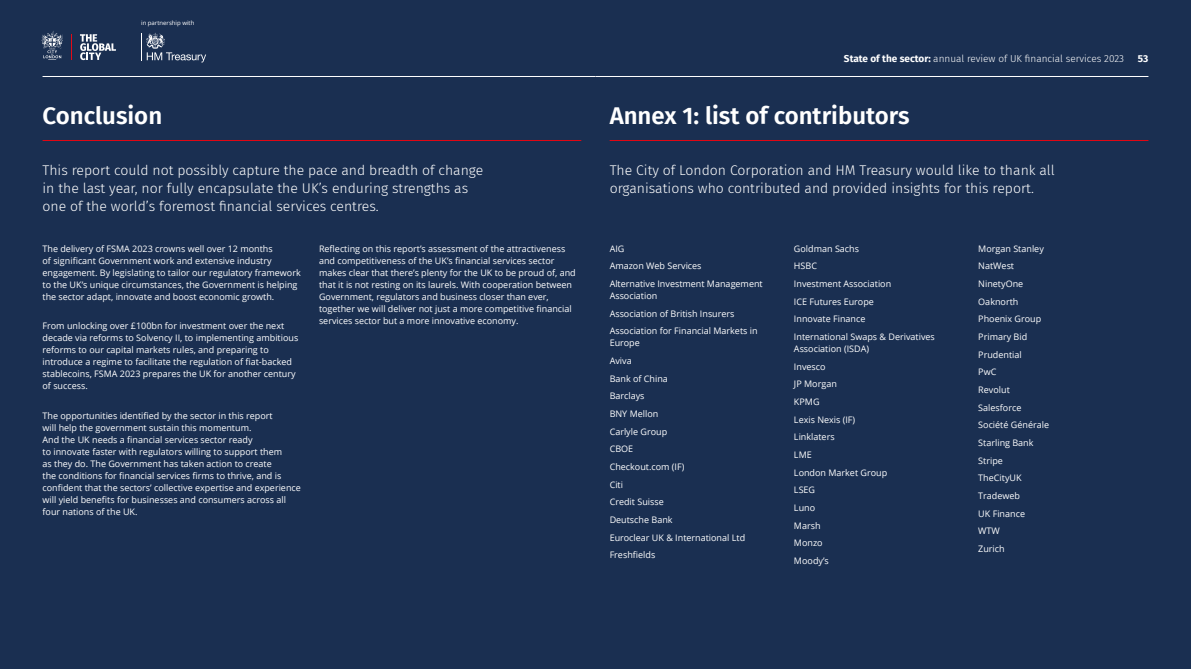
<style>
.page{position:relative;width:1191px;height:669px;background:#fff}
.page>*{position:absolute;margin:0;border:0;box-sizing:border-box;transform-origin:0 0}
.t1{font:600 24px "Fira Sans";color:#fff}
.t2{font:300 14px/18px "Fira Sans";color:#fff}
.t3{font:300 10px "Fira Sans";color:#fff}
.t4{font:700 10px "Fira Sans";color:#fff}
.t5{font:9px/17.7px "Open Sans";color:#fff}
.t6{font:6px "Open Sans";color:#fff}
.s1{font-weight:700}
</style>
<div class="page">
<div style="left:0;top:0;width:595px;height:669px;background:#1a2f51"></div>
<div style="left:595px;top:0;width:596px;height:669px;background:#1a2f51"></div>
<hr style="left:43px;top:76px;width:552px;height:1px;background:#fff">
<hr style="left:595px;top:76px;width:553px;height:1px;background:#fff">
<svg style="left:41px;top:31px;width:22px;height:29px"></svg>
<svg style="left:80px;top:34px;width:36px;height:26px"></svg>
<svg style="left:71px;top:34px;width:1px;height:26px"></svg>
<svg style="left:141px;top:33px;width:65px;height:30px"></svg>
<hr style="left:43px;top:140px;width:538px;height:1px;background:#e30613">
<hr style="left:609px;top:140px;width:539px;height:1px;background:#e30613">
<p class="t6" style="left:141px;top:19px;width:55px">in partnership with</p>
<h1 class="t1" style="left:43px;top:96px;width:121px">Conclusion</h1>
<h2 class="t2" style="left:43px;top:161px;width:442px">This report could not possibly capture the pace and breadth of change in the last year, nor fully encapsulate the UK’s enduring strengths as one of the world’s foremost financial services centres.</h2>
<p class="t5" style="left:43px;top:242px;width:260px;line-height:12px">The delivery of FSMA 2023 crowns well over 12 months<br>of significant Government work and extensive industry engagement. By legislating to tailor our regulatory framework to the UK’s unique circumstances, the Government is helping the sector adapt, innovate and boost economic growth.</p>
<p class="t5" style="left:43px;top:320px;width:257px;line-height:12px">From unlocking over £100bn for investment over the next decade via reforms to Solvency II, to implementing ambitious reforms to our capital markets rules, and preparing to introduce a regime to facilitate the regulation of fiat-backed stablecoins, FSMA 2023 prepares the UK for another century of success.</p>
<p class="t5" style="left:43px;top:409px;width:260px;line-height:12px">The opportunities identified by the sector in this report<br>will help the government sustain this momentum.<br>And the UK needs a financial services sector ready<br>to innovate faster with regulators willing to support them<br>as they do. The Government has taken action to create<br>the conditions for financial services firms to thrive, and is confident that the sectors’ collective expertise and experience will yield benefits for businesses and consumers across all four nations of the UK.</p>
<p class="t5" style="left:319px;top:242px;width:258px;line-height:12px">Reflecting on this report’s assessment of the attractiveness and competitiveness of the UK’s financial services sector makes clear that there’s plenty for the UK to be proud of, and that it is not resting on its laurels. With cooperation between Government, regulators and business closer than ever, together we will deliver not just a more competitive financial services sector but a more innovative economy.</p>
<p class="t3" style="left:844px;top:51px;width:281px"><span class="s1">State of the sector:</span> annual review of UK financial services 2023</p>
<p class="t4" style="left:1138px;top:50px;width:12px">53</p>
<h1 class="t1" style="left:609px;top:96px;width:301px">Annex 1: list of contributors</h1>
<h2 class="t2" style="left:609px;top:161px;width:447px">The City of London Corporation and HM Treasury would like to thank all organisations who contributed and provided insights for this report.</h2>
<p class="t5" style="left:609px;top:239px;width:155px">AIG<br>Amazon Web Services<br>Alternative Investment Management</p>
<p class="t5" style="left:609px;top:287px;width:149px">Association<br>Association of British Insurers<br>Association for Financial Markets in</p>
<p class="t5" style="left:609px;top:334px;width:137px">Europe<br>Aviva<br>Bank of China<br>Barclays<br>BNY Mellon<br>Carlyle Group<br>CBOE<br>Checkout.com (IF)<br>Citi<br>Credit Suisse<br>Deutsche Bank<br>Euroclear UK &amp; International Ltd<br>Freshfields</p>
<p class="t5" style="left:794px;top:239px;width:142px">Goldman Sachs<br>HSBC<br>Investment Association<br>ICE Futures Europe<br>Innovate Finance<br>International Swaps &amp; Derivatives</p>
<p class="t5" style="left:794px;top:340px;width:95px">Association (ISDA)<br>Invesco<br>JP Morgan<br>KPMG<br>Lexis Nexis (IF)<br>Linklaters<br>LME<br>London Market Group<br>LSEG<br>Luno<br>Marsh<br>Monzo<br>Moody’s</p>
<p class="t5" style="left:978px;top:239px;width:72px">Morgan Stanley<br>NatWest<br>NinetyOne<br>Oaknorth<br>Phoenix Group<br>Primary Bid<br>Prudential<br>PwC<br>Revolut<br>Salesforce<br>Société Générale<br>Starling Bank<br>Stripe<br>TheCityUK<br>Tradeweb<br>UK Finance<br>WTW<br>Zurich</p>
</div>
